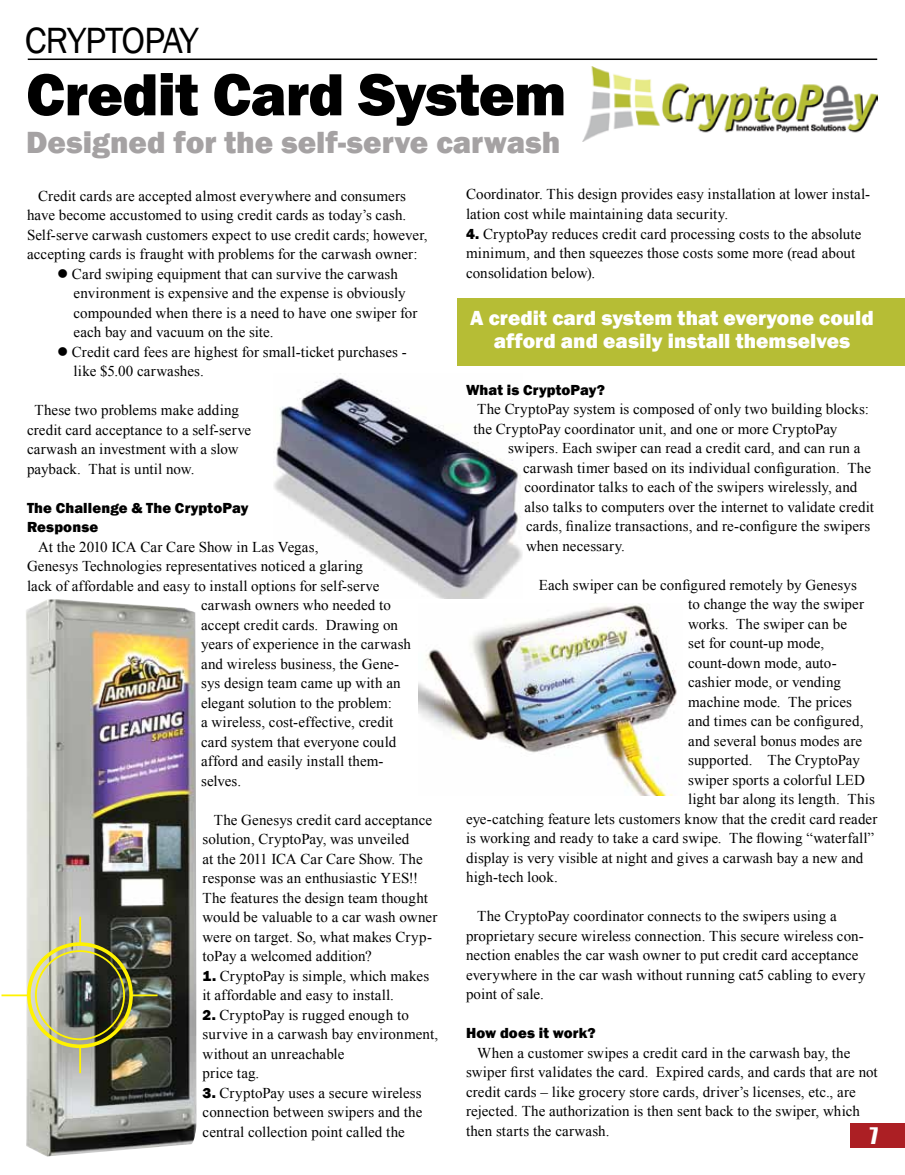
<style>
.page{position:relative;width:905px;height:1175px;background:#fff}
.page>*{position:absolute;margin:0;border:0;box-sizing:border-box;transform-origin:0 0}
.t1{font:800 61.5px "Franklin Gothic";letter-spacing:-.015em;color:#000}
.t2{font:37.5px "Franklin Gothic";letter-spacing:-.035em;color:#000}
.t3{font:800 31.5px "Franklin Gothic";color:#a5a2a3}
.t4{font:800 21px/22.5px "Franklin Gothic";color:#fff;text-align:center}
.t5{font:21px "Impact";color:#fff}
.t6{font:15px/19.5px "Times New Roman";letter-spacing:.005em;color:#000}
.t7{font:800 15px/19.5px "Franklin Gothic";letter-spacing:.01em;color:#000}
.s1{font-family:"Franklin Gothic";font-weight:800}
</style>
<div class="page">
<img style="left:274px;top:377px;width:248px;height:221px">
<hr style="left:28px;top:58px;width:849px;height:2px;background:#000">
<img style="left:582px;top:67px;width:296px;height:75px">
<img style="left:418px;top:604px;width:259px;height:191px">
<img style="left:26px;top:599px;width:171px;height:557px">
<hr style="left:79px;top:916px;width:2px;height:28px;background:#fff200">
<hr style="left:79px;top:1046px;width:2px;height:27px;background:#fff200">
<hr style="left:1px;top:994px;width:28px;height:2px;background:#fff200">
<hr style="left:130px;top:994px;width:27px;height:2px;background:#fff200">
<div style="left:27px;top:942px;width:106px;height:106px;border:4px solid #fff200;border-radius:50%"></div>
<div style="left:35px;top:950px;width:90px;height:90px;border:2px solid #fff200;border-radius:50%"></div>
<div style="left:457px;top:298px;width:447px;height:67px;background:#b6bd35"></div>
<div style="left:850px;top:1124px;width:54px;height:24px;background:#ac1f24"></div>
<h2 class="t2" style="left:25px;top:17px;width:175px">CRYPTOPAY</h2>
<h1 class="t1" style="left:26px;top:55px;width:542px">Credit Card System</h1>
<h3 class="t3" style="left:26px;top:122px;width:535px">Designed for the self-serve carwash</h3>
<p class="t6" style="left:27px;top:185px;width:402px;text-indent:11px">Credit cards are accepted almost everywhere and consumers have become accustomed to using credit cards as today’s cash.<br>Self-serve carwash customers expect to use credit cards; however, accepting cards is fraught with problems for the carwash owner:</p>
<p class="t6" style="left:74px;top:263px;width:345px;text-indent:-16px">● Card swiping equipment that can survive the carwash environment is expensive and the expense is obviously compounded when there is a need to have one swiper for each bay and vacuum on the site.</p>
<p class="t6" style="left:74px;top:341px;width:335px;text-indent:-16px">● Credit card fees are highest for small-ticket purchases - like $5.00 carwashes.</p>
<p class="t6" style="left:27px;top:400px;width:226px;text-indent:8px">These two problems make adding credit card acceptance to a self-serve carwash an investment with a slow payback. That is until now.</p>
<p class="t7" style="left:27px;top:498px;width:223px">The Challenge &amp; The CryptoPay<br>Response</p>
<p class="t6" style="left:38px;top:536px;width:282px">At the 2010 ICA Car Care Show in Las Vegas,</p>
<p class="t6" style="left:27px;top:556px;width:337px">Genesys Technologies representatives noticed a glaring</p>
<p class="t6" style="left:27px;top:575px;width:354px">lack of affordable and easy to install options for self-serve</p>
<p class="t6" style="left:201px;top:595px;width:191px">carwash owners who needed to</p>
<p class="t6" style="left:201px;top:614px;width:198px">accept credit cards. Drawing on</p>
<p class="t6" style="left:201px;top:634px;width:211px">years of experience in the carwash</p>
<p class="t6" style="left:201px;top:653px;width:199px">and wireless business, the Gene-</p>
<p class="t6" style="left:201px;top:673px;width:201px">sys design team came up with an</p>
<p class="t6" style="left:201px;top:692px;width:192px">elegant solution to the problem:</p>
<p class="t6" style="left:201px;top:712px;width:194px">a wireless, cost-effective, credit</p>
<p class="t6" style="left:201px;top:731px;width:197px">card system that everyone could</p>
<p class="t6" style="left:201px;top:751px;width:184px">afford and easily install them-</p>
<p class="t6" style="left:201px;top:770px;width:42px">selves.</p>
<p class="t6" style="left:202px;top:809px;width:236px;text-indent:11px">The Genesys credit card acceptance solution, CryptoPay, was unveiled<br>at the 2011 ICA Car Care Show. The response was an enthusiastic YES!!<br>The features the design team thought would be valuable to a car wash owner were on target. So, what makes Cryp&shy;toPay a welcomed addition?</p>
<p class="t6" style="left:202px;top:965px;width:228px"><span class="s1">1.</span> CryptoPay is simple, which makes it affordable and easy to install.</p>
<p class="t6" style="left:202px;top:1004px;width:237px"><span class="s1">2.</span> CryptoPay is rugged enough to survive in a carwash bay environment, without an unreachable<br>price tag.</p>
<p class="t6" style="left:202px;top:1082px;width:221px;text-align:justify"><span class="s1">3.</span> CryptoPay uses a secure wireless connection between swipers and the central collection point called the</p>
<p class="t6" style="left:466px;top:184px;width:405px">Coordinator. This design provides easy installation at lower instal&shy;lation cost while maintaining data security.</p>
<p class="t6" style="left:466px;top:223px;width:397px"><span class="s1">4.</span> CryptoPay reduces credit card processing costs to the absolute minimum, and then squeezes those costs some more (read about consolidation below).</p>
<h3 class="t4" style="left:470px;top:307px;width:405px">A credit card system that everyone could afford and easily install themselves</h3>
<p class="t7" style="left:466px;top:380px;width:141px">What is CryptoPay?</p>
<p class="t6" style="left:473px;top:399px;width:397px">The CryptoPay system is composed of only two building blocks: the CryptoPay coordinator unit, and one or more CryptoPay</p>
<p class="t6" style="left:523px;top:438px;width:352px;text-indent:-15px">swipers. Each swiper can read a credit card, and can run a carwash timer based on its individual configuration. The coordinator talks to each of the swipers wirelessly, and also talks to computers over the internet to validate credit cards, finalize transactions, and re-configure the swipers when necessary.</p>
<p class="t6" style="left:538px;top:574px;width:319px">Each swiper can be configured remotely by Genesys</p>
<p class="t6" style="left:688px;top:594px;width:177px">to change the way the swiper</p>
<p class="t6" style="left:688px;top:613px;width:160px">works. The swiper can be</p>
<p class="t6" style="left:688px;top:633px;width:138px">set for count-up mode,</p>
<p class="t6" style="left:688px;top:652px;width:150px">count-down mode, auto-</p>
<p class="t6" style="left:688px;top:672px;width:154px">cashier mode, or vending</p>
<p class="t6" style="left:688px;top:691px;width:165px">machine mode. The prices</p>
<p class="t6" style="left:688px;top:711px;width:177px">and times can be configured,</p>
<p class="t6" style="left:688px;top:730px;width:176px">and several bonus modes are</p>
<p class="t6" style="left:688px;top:750px;width:173px">supported. The CryptoPay</p>
<p class="t6" style="left:688px;top:769px;width:178px">swiper sports a colorful LED</p>
<p class="t6" style="left:688px;top:789px;width:188px">light bar along its length. This</p>
<p class="t6" style="left:466px;top:808px;width:413px">eye-catching feature lets customers know that the credit card reader</p>
<p class="t6" style="left:466px;top:828px;width:410px">is working and ready to take a card swipe. The flowing “waterfall”</p>
<p class="t6" style="left:466px;top:847px;width:399px">display is very visible at night and gives a carwash bay a new and</p>
<p class="t6" style="left:466px;top:867px;width:93px">high-tech look.</p>
<p class="t6" style="left:466px;top:906px;width:401px;text-indent:11px">The CryptoPay coordinator connects to the swipers using a proprietary secure wireless connection. This secure wireless con&shy;nection enables the car wash owner to put credit card acceptance everywhere in the car wash without running cat5 cabling to every point of sale.</p>
<p class="t7" style="left:466px;top:1023px;width:131px">How does it work?</p>
<p class="t6" style="left:466px;top:1042px;width:413px;text-indent:11px">When a customer swipes a credit card in the carwash bay, the swiper first validates the card. Expired cards, and cards that are not credit cards – like grocery store cards, driver’s licenses, etc., are rejected. The authorization is then sent back to the swiper, which then starts the carwash.</p>
<h3 class="t5" style="left:869px;top:1119px;width:10px">7</h3>
</div>
